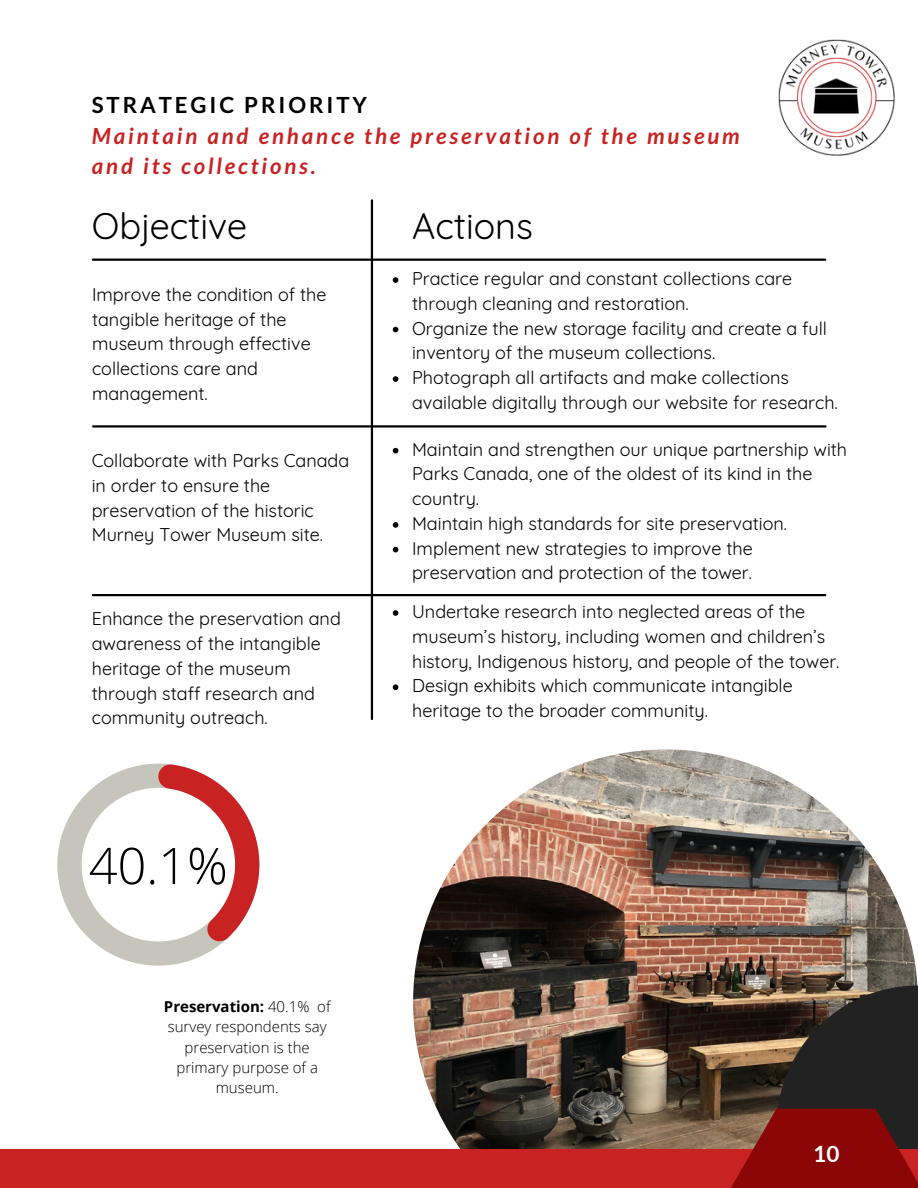
<style>
.page{position:relative;width:918px;height:1188px;background:#fff}
.page>*{position:absolute;margin:0;border:0;box-sizing:border-box;transform-origin:0 0}
.t1{font:300 50.55px "Open Sans";color:#000}
.t2{font:36px "Quicksand";color:#000}
.t3{font:700 22.5px "Lato";color:#fff}
.t4{font:italic 700 22.2px/30.3px "Lato";letter-spacing:.13em;color:#c82222}
.t5{font:700 22.2px "Lato";letter-spacing:.13em;color:#000}
.t6{font:18px/24.8px "Quicksand";color:#000}
.t7{font:300 15px/20.2px "Open Sans";color:#000;text-align:center}
.s1{font-weight:700}
</style>
<div class="page">
<img style="left:413px;top:749px;width:505px;height:401px">
<div style="left:0;top:1150px;width:918px;height:38px;background:#c82222"></div>
<svg style="left:727px;top:986px;width:191px;height:202px;background:#582721"></svg>
<img style="left:778px;top:39px;width:117px;height:117px">
<hr style="left:93px;top:259px;width:732px;height:2px;background:#000">
<hr style="left:371px;top:200px;width:2px;height:519px;background:#000">
<hr style="left:93px;top:425px;width:733px;height:3px;background:#000">
<svg style="left:393px;top:448px;width:5px;height:5px"></svg>
<svg style="left:393px;top:522px;width:5px;height:6px"></svg>
<svg style="left:393px;top:547px;width:5px;height:5px"></svg>
<hr style="left:93px;top:594px;width:732px;height:2px;background:#000">
<svg style="left:57px;top:764px;width:202px;height:202px"></svg>
<svg style="left:393px;top:277px;width:5px;height:6px"></svg>
<svg style="left:393px;top:327px;width:5px;height:5px"></svg>
<svg style="left:393px;top:376px;width:5px;height:6px"></svg>
<svg style="left:393px;top:610px;width:5px;height:6px"></svg>
<svg style="left:393px;top:684px;width:5px;height:6px"></svg>
<p class="t5" style="left:92px;top:91px;width:277px">STRATEGIC PRIORITY</p>
<p class="t4" style="left:92px;top:120px;width:650px">Maintain and enhance the preservation of the museum and its collections.</p>
<p class="t2" style="left:92px;top:203px;width:157px">Objective</p>
<p class="t6" style="left:92px;top:282px;width:236px">Improve the condition of the tangible heritage of the museum through effective collections care and management.</p>
<p class="t6" style="left:92px;top:448px;width:259px">Collaborate with Parks Canada in order to ensure the preservation of the historic<br>Murney Tower Museum site.</p>
<p class="t2" style="left:412px;top:203px;width:122px">Actions</p>
<p class="t6" style="left:412px;top:266px;width:382px">Practice regular and constant collections care through cleaning and restoration.</p>
<p class="t6" style="left:412px;top:315px;width:416px">Organize the new storage facility and create a full inventory of the museum collections.</p>
<p class="t6" style="left:412px;top:365px;width:427px">Photograph all artifacts and make collections available digitally through our website for research.</p>
<p class="t6" style="left:412px;top:437px;width:437px">Maintain and strengthen our unique partnership with<br>Parks Canada, one of the oldest of its kind in the country.</p>
<p class="t6" style="left:412px;top:511px;width:377px">Maintain high standards for site preservation.</p>
<p class="t6" style="left:412px;top:536px;width:342px">Implement new strategies to improve the preservation and protection of the tower.</p>
<p class="t6" style="left:92px;top:606px;width:251px">Enhance the preservation and awareness of the intangible heritage of the museum through staff research and community outreach.</p>
<p class="t6" style="left:412px;top:599px;width:429px">Undertake research into neglected areas of the museum’s history, including women and children’s history, Indigenous history, and people of the tower.</p>
<p class="t6" style="left:412px;top:673px;width:382px">Design exhibits which communicate intangible heritage to the broader community.</p>
<p class="t1" style="left:89px;top:830px;width:141px">40.1%</p>
<p class="t7" style="left:164px;top:996px;width:168px"><span class="s1">Preservation:</span> 40.1% of survey respondents say preservation is the primary purpose of a museum.</p>
<p class="t3" style="left:813px;top:1140px;width:28px">10</p>
</div>
